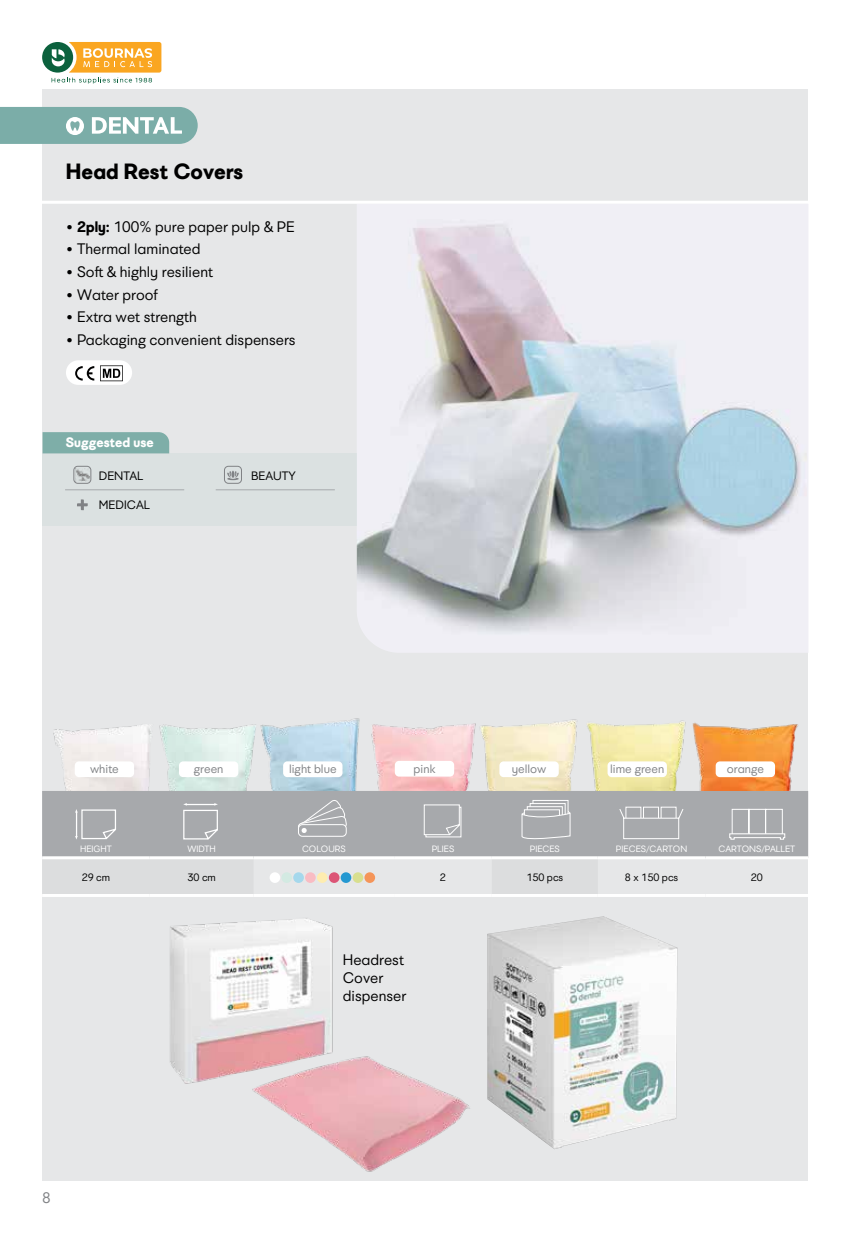
<style>
.page{position:relative;width:851px;height:1234px;background:#fff}
.page>*{position:absolute;margin:0;border:0;box-sizing:border-box;transform-origin:0 0}
.t1{font:700 21.75px "UEFA Supercup";color:#000}
.t2{font:15px/18px "UEFA Supercup";color:#000}
.t3{font:15px "UEFA Supercup";color:#808285}
.t4{font:700 13.5px "UEFA Supercup";color:#fff}
.t5{font:12px "UEFA Supercup";color:#808285}
.t6{font:12px "UEFA Supercup";color:#000}
.t7{font:10.5px "UEFA Supercup";color:#000}
.t8{font:9px "UEFA Supercup";color:#fff}
.s1{font-weight:700}
</style>
<div class="page">
<div style="left:42px;top:42px;width:31px;height:31px;background:#0b613d;border-radius:50%"></div>
<svg style="left:52px;top:42px;width:109px;height:41px"></svg>
<div style="left:42px;top:89px;width:766px;height:1091px;background:#e6e7e8"></div>
<div style="left:66px;top:360px;width:66px;height:25px;background:#fff;border-radius:12px"></div>
<svg style="left:100px;top:365px;width:23px;height:16px"></svg>
<svg style="left:75px;top:366px;width:19px;height:14px"></svg>
<svg style="left:0;top:107px;width:198px;height:37px;background:#8eb8b4"></svg>
<img style="left:53px;top:718px;width:746px;height:72px">
<div style="left:42px;top:790px;width:766px;height:66px;background:#a7a9ac"></div>
<svg style="left:270px;top:872px;width:106px;height:11px"></svg>
<hr style="left:42px;top:856px;width:108px;height:3px;background:#fff">
<hr style="left:150px;top:856px;width:103px;height:3px;background:#fff">
<hr style="left:253px;top:856px;width:141px;height:3px;background:#fff">
<hr style="left:394px;top:856px;width:98px;height:3px;background:#fff">
<hr style="left:492px;top:856px;width:105px;height:3px;background:#fff">
<hr style="left:597px;top:856px;width:108px;height:3px;background:#fff">
<hr style="left:705px;top:856px;width:103px;height:3px;background:#fff">
<hr style="left:42px;top:893px;width:108px;height:3px;background:#fff">
<hr style="left:150px;top:893px;width:103px;height:3px;background:#fff">
<hr style="left:253px;top:893px;width:141px;height:3px;background:#fff">
<hr style="left:394px;top:893px;width:98px;height:3px;background:#fff">
<hr style="left:492px;top:893px;width:105px;height:3px;background:#fff">
<hr style="left:597px;top:893px;width:108px;height:3px;background:#fff">
<hr style="left:705px;top:893px;width:103px;height:3px;background:#fff">
<svg style="left:296px;top:798px;width:51px;height:39px;background:#b3b5b7"></svg>
<div style="left:425px;top:806px;width:36px;height:31px;border:1px solid #fff"></div>
<svg style="left:423px;top:803px;width:37px;height:32px"></svg>
<svg style="left:728px;top:808px;width:57px;height:32px;background:#b5b6b9"></svg>
<svg style="left:182px;top:803px;width:37px;height:37px"></svg>
<svg style="left:75px;top:808px;width:42px;height:32px"></svg>
<svg style="left:521px;top:793px;width:50px;height:48px;background:#b3b4b7"></svg>
<svg style="left:618px;top:806px;width:66px;height:33px;background:#b1b3b6"></svg>
<div style="left:269px;top:872px;width:11px;height:10px;background:#fff;border-radius:50%"></div>
<div style="left:281px;top:872px;width:11px;height:10px;background:#d3eae2;border-radius:50%"></div>
<div style="left:293px;top:872px;width:11px;height:10px;background:#a5d8ec;border-radius:50%"></div>
<div style="left:305px;top:872px;width:10px;height:10px;background:#f9bcc3;border-radius:50%"></div>
<div style="left:317px;top:872px;width:10px;height:10px;background:#feedb0;border-radius:50%"></div>
<div style="left:329px;top:872px;width:10px;height:10px;background:#dc5576;border-radius:50%"></div>
<div style="left:340px;top:872px;width:11px;height:10px;background:#2498d1;border-radius:50%"></div>
<div style="left:352px;top:872px;width:11px;height:10px;background:#d8df8f;border-radius:50%"></div>
<div style="left:364px;top:872px;width:11px;height:10px;background:#f59559;border-radius:50%"></div>
<div style="left:75px;top:761px;width:59px;height:16px;background:#fff;border-radius:4px"></div>
<div style="left:179px;top:761px;width:59px;height:16px;background:#fff;border-radius:4px"></div>
<div style="left:715px;top:761px;width:60px;height:16px;background:#fff;border-radius:4px"></div>
<div style="left:283px;top:761px;width:59px;height:16px;background:#fff;border-radius:4px"></div>
<div style="left:395px;top:760px;width:59px;height:16px;background:#fff;border-radius:4px"></div>
<div style="left:499px;top:761px;width:59px;height:16px;background:#fff;border-radius:4px"></div>
<div style="left:607px;top:761px;width:59px;height:16px;background:#fff;border-radius:4px"></div>
<img style="left:356px;top:204px;width:452px;height:448px">
<div style="left:43px;top:432px;width:126px;height:21px;background:#7eaea8"></div>
<div style="left:43px;top:453px;width:314px;height:73px;background:#dbe1e1"></div>
<hr style="left:65px;top:489px;width:34px;height:1px;background:#a7a9ac">
<hr style="left:99px;top:489px;width:85px;height:1px;background:#a7a9ac">
<hr style="left:216px;top:489px;width:34px;height:1px;background:#a7a9ac">
<hr style="left:250px;top:489px;width:85px;height:1px;background:#a7a9ac">
<div style="left:74px;top:466px;width:17px;height:17px;border:1px solid #808285;border-radius:4px"></div>
<div style="left:224px;top:466px;width:18px;height:17px;border:1px solid #808285;border-radius:4px"></div>
<svg style="left:227px;top:470px;width:12px;height:10px"></svg>
<svg style="left:77px;top:499px;width:11px;height:11px"></svg>
<svg style="left:76px;top:468px;width:13px;height:13px"></svg>
<img style="left:170px;top:918px;width:300px;height:254px">
<img style="left:487px;top:916px;width:190px;height:232px">
<hr style="left:0;top:201px;width:850px;height:3px;background:#fff">
<h1 class="t1" style="left:66px;top:157px;width:179px">Head Rest Covers</h1>
<p class="t2" style="left:66px;top:218px;width:230px">• <span class="s1">2ply:</span> 100% pure paper pulp &amp; PE</p>
<p class="t2" style="left:66px;top:240px;width:136px">• Thermal laminated</p>
<p class="t2" style="left:66px;top:263px;width:149px">• Soft &amp; highly resilient</p>
<p class="t2" style="left:66px;top:285px;width:94px">• Water proof</p>
<p class="t2" style="left:66px;top:308px;width:132px">• Extra wet strength</p>
<p class="t2" style="left:66px;top:330px;width:231px">• Packaging convenient dispensers</p>
<p class="t4" style="left:66px;top:433px;width:89px">Suggested use</p>
<p class="t6" style="left:99px;top:469px;width:46px">DENTAL</p>
<p class="t6" style="left:99px;top:497px;width:53px">MEDICAL</p>
<p class="t6" style="left:251px;top:469px;width:46px">BEAUTY</p>
<p class="t5" style="left:90px;top:761px;width:30px">white</p>
<p class="t5" style="left:194px;top:761px;width:31px">green</p>
<p class="t5" style="left:289px;top:761px;width:49px">light blue</p>
<p class="t5" style="left:413px;top:761px;width:23px">pink</p>
<p class="t5" style="left:511px;top:761px;width:36px">yellow</p>
<p class="t5" style="left:610px;top:761px;width:56px">lime green</p>
<p class="t5" style="left:726px;top:761px;width:39px">orange</p>
<p class="t8" style="left:80px;top:843px;width:33px">HEIGHT</p>
<p class="t8" style="left:187px;top:843px;width:30px">WIDTH</p>
<p class="t8" style="left:302px;top:843px;width:45px">COLOURS</p>
<p class="t8" style="left:431px;top:843px;width:24px">PLIES</p>
<p class="t8" style="left:529px;top:843px;width:32px">PIECES</p>
<p class="t8" style="left:616px;top:843px;width:73px">PIECES/CARTON</p>
<p class="t8" style="left:718px;top:843px;width:78px">CARTΟNS/PALLET</p>
<p class="t7" style="left:82px;top:870px;width:30px">29 cm</p>
<p class="t7" style="left:187px;top:870px;width:30px">30 cm</p>
<p class="t7" style="left:440px;top:870px;width:8px">2</p>
<p class="t7" style="left:526px;top:870px;width:39px">150 pcs</p>
<p class="t7" style="left:625px;top:870px;width:55px">8 x 150 pcs</p>
<p class="t7" style="left:750px;top:870px;width:14px">20</p>
<p class="t2" style="left:343px;top:950px;width:65px">Headrest<br>Cover dispenser</p>
<p class="t3" style="left:42px;top:1188px;width:10px">8</p>
</div>
